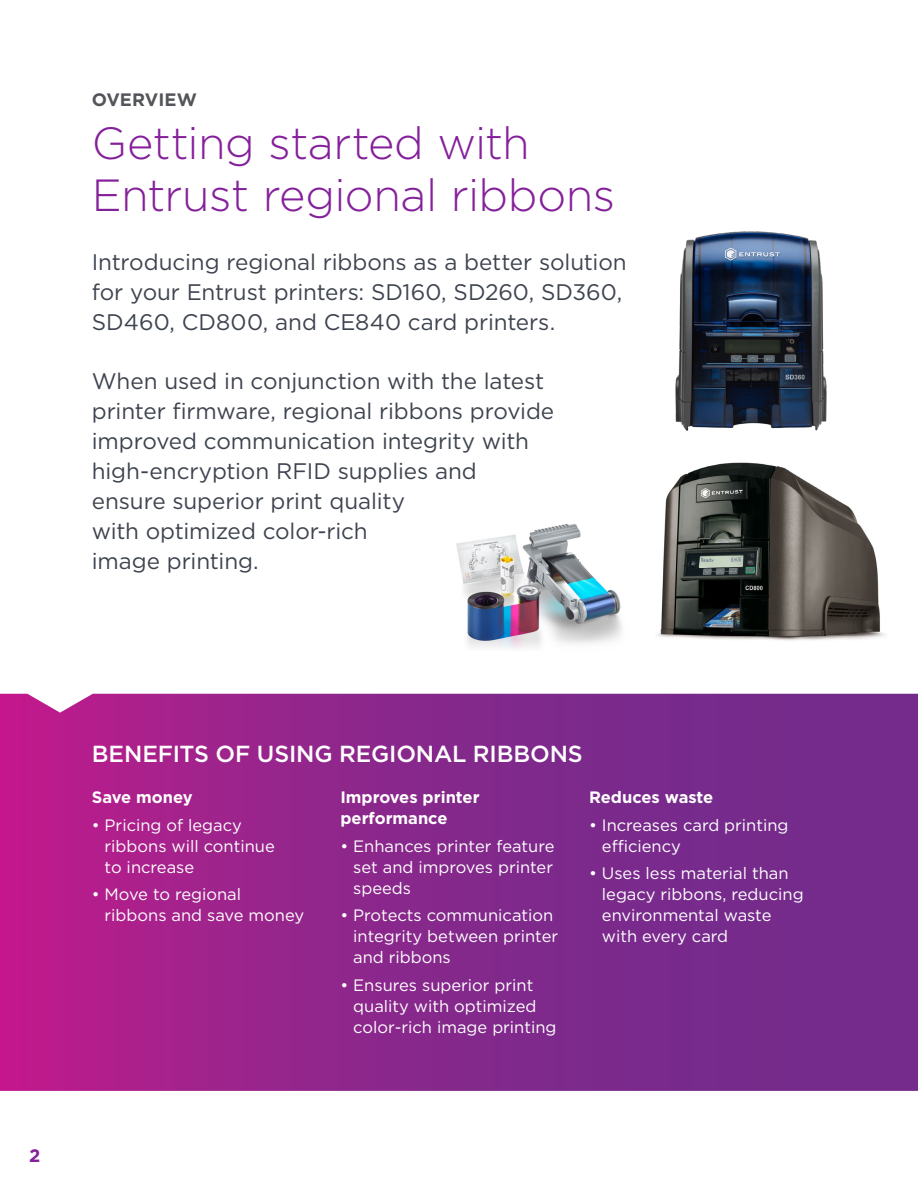
<style>
.page{position:relative;width:918px;height:1188px;background:#fff}
.page>*{position:absolute;margin:0;border:0;box-sizing:border-box;transform-origin:0 0}
.Headline{font:300 45px/52.5px "Gotham";letter-spacing:-.015em;color:#85209b}
.Headline-2{font:500 23.25px "Gotham";letter-spacing:-.005em;color:#fff}
.Forridder{font:22.5px/30px "Gotham";letter-spacing:-.005em;color:#3e444f}
.Headline-3{font:700 18px "Gotham";color:#54555a}
.Forridder-2{font:700 18px "Gotham";color:#85209b}
.Sidebar_header{font:16.5px/21px "Gotham";color:#fff}
.Sidebar_header-2{font:700 16.5px/21px "Gotham";color:#fff}
</style>
<div class="page">
<svg style="left:0;top:694px;width:918px;height:397px;background:#8c268b"></svg>
<img style="left:658px;top:462px;width:227px;height:179px">
<img style="left:675px;top:231px;width:152px;height:200px">
<img style="left:456px;top:524px;width:166px;height:125px">
<p class="Headline-3" style="left:92px;top:89px;width:107px">OVERVIEW</p>
<p class="Headline" style="left:92px;top:116px;width:525px">Getting started with<br>Entrust regional ribbons</p>
<p class="Forridder" style="left:92px;top:247px;width:536px">Introducing regional ribbons as a better solution for your Entrust printers: SD160, SD260, SD360,<br>SD460, CD800, and CE840 card printers.</p>
<p class="Forridder" style="left:92px;top:365px;width:464px">When used in conjunction with the latest printer firmware, regional ribbons provide improved communication integrity with high-encryption RFID supplies and ensure superior print quality<br>with optimized color-rich<br>image printing.</p>
<p class="Forridder-2" style="left:29px;top:1145px;width:13px">2</p>
<p class="Headline-2" style="left:92px;top:740px;width:493px">BENEFITS OF USING REGIONAL RIBBONS</p>
<p class="Sidebar_header-2" style="left:92px;top:786px;width:102px">Save money</p>
<p class="Sidebar_header" style="left:105px;top:814px;width:172px;text-indent:-13px">• Pricing of legacy ribbons will continue to increase</p>
<p class="Sidebar_header" style="left:105px;top:884px;width:201px;text-indent:-13px">• Move to regional ribbons and save money</p>
<p class="Sidebar_header-2" style="left:340px;top:786px;width:141px">Improves printer performance</p>
<p class="Sidebar_header" style="left:353px;top:835px;width:203px;text-align:justify;text-indent:-13px">• Enhances printer feature set and improves printer speeds</p>
<p class="Sidebar_header" style="left:353px;top:905px;width:206px;text-indent:-13px">• Protects communication integrity between printer and ribbons</p>
<p class="Sidebar_header" style="left:353px;top:974px;width:205px;text-indent:-13px">• Ensures superior print quality with optimized color-rich image printing</p>
<p class="Sidebar_header-2" style="left:589px;top:786px;width:126px">Reduces waste</p>
<p class="Sidebar_header" style="left:602px;top:814px;width:188px;text-indent:-13px">• Increases card printing efficiency</p>
<p class="Sidebar_header" style="left:602px;top:863px;width:203px;text-indent:-13px">• Uses less material than legacy ribbons, reducing environmental waste with every card</p>
</div>
